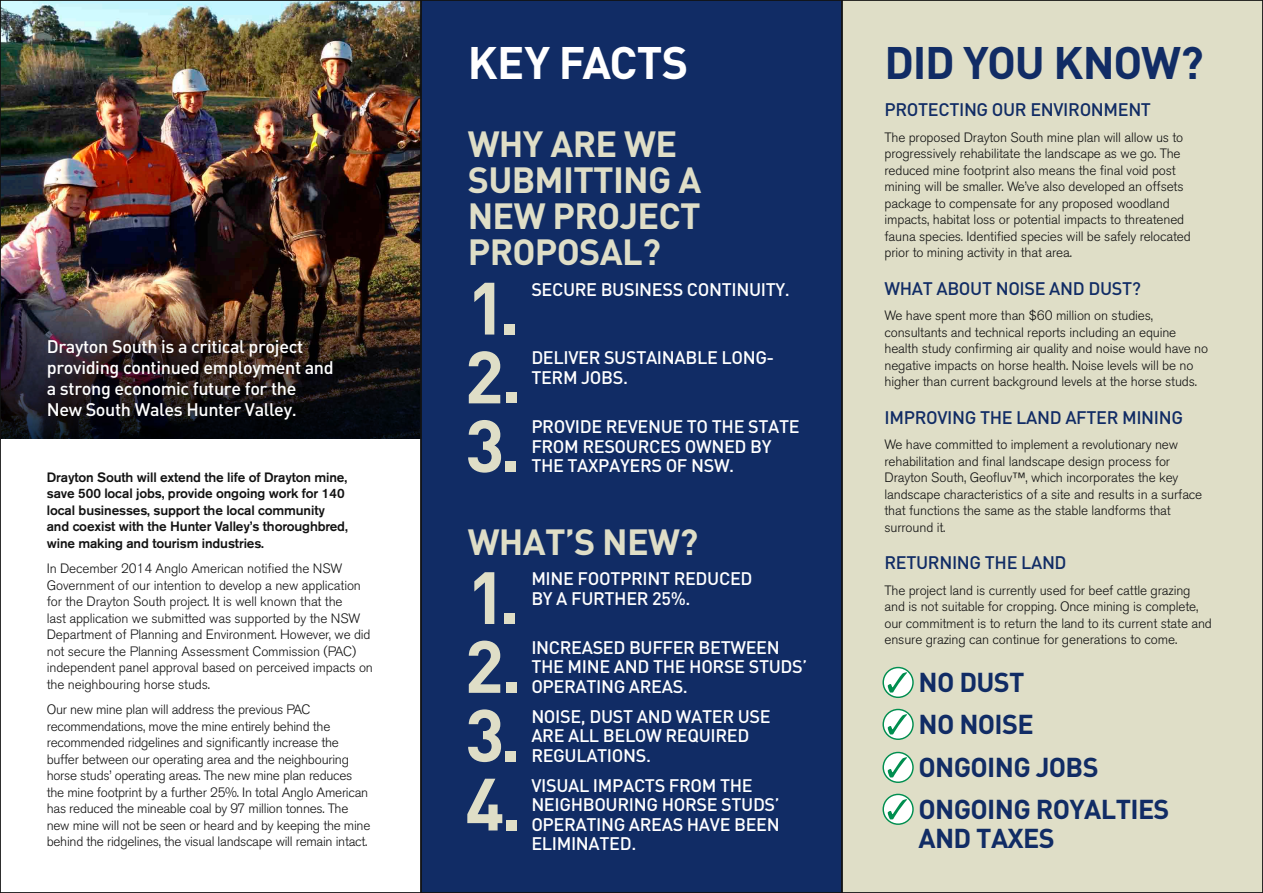
<style>
.page{position:relative;width:1263px;height:893px;background:#fff}
.page>*{position:absolute;margin:0;border:0;box-sizing:border-box;transform-origin:0 0}
.ANG__Info_No__Small{font:700 72.75px "DIN";color:#dfdec7}
.H00_-_FS_Header_35{font:700 45px "DIN";letter-spacing:-.03em;color:#112c65}
.H00_-_FS_Header_35-2{font:700 45px "DIN";letter-spacing:-.015em;color:#fff}
.ANG_Subhead_24pt{font:700 36px/36px "DIN";letter-spacing:-.02em;color:#dfdec7}
.ANG_Subhead_24pt-2{font:700 27px/29.2px "DIN";letter-spacing:-.025em;color:#112c65}
.H01_-_Subhead_15{font:500 18px/19.5px "DIN";letter-spacing:-.02em;color:#fff}
.Subheading_12pt_Whit{font:500 18px/21px "DIN";letter-spacing:-.02em;color:#fff}
.H01_-_Subhead_15-2{font:500 18px "DIN";letter-spacing:-.02em;color:#112c65}
.Normal_-_Text{font:300 13.5px/16.5px "Akzidenz Grotesk BE";letter-spacing:-.01em;color:#121212}
.Normal_-_Text-2{font:500 13.5px/16.5px "Akzidenz Grotesk BE";letter-spacing:-.01em;color:#121212}
.s1{font-family:"Frutiger LT Std"}
</style>
<div class="page">
<img style="left:2px;top:2px;width:417px;height:155px">
<div style="left:421px;top:0;width:421px;height:893px;background:#112c65"></div>
<div style="left:842px;top:0;width:421px;height:893px;background:#dfdec7"></div>
<img style="left:2px;top:157px;width:417px;height:281px">
<svg style="left:883px;top:667px;width:30px;height:30px"></svg>
<div style="left:882px;top:667px;width:32px;height:31px;border:1px solid #008e4f;border-radius:50%"></div>
<svg style="left:888px;top:672px;width:19px;height:20px"></svg>
<svg style="left:883px;top:709px;width:30px;height:30px"></svg>
<div style="left:882px;top:709px;width:32px;height:31px;border:1px solid #008e4f;border-radius:50%"></div>
<svg style="left:888px;top:714px;width:19px;height:20px"></svg>
<svg style="left:883px;top:752px;width:30px;height:30px"></svg>
<div style="left:882px;top:752px;width:32px;height:31px;border:1px solid #008e4f;border-radius:50%"></div>
<svg style="left:888px;top:757px;width:19px;height:20px"></svg>
<svg style="left:883px;top:794px;width:30px;height:30px"></svg>
<div style="left:882px;top:794px;width:32px;height:31px;border:1px solid #008e4f;border-radius:50%"></div>
<svg style="left:888px;top:799px;width:19px;height:20px"></svg>
<p class="Subheading_12pt_Whit" style="left:47px;top:336px;width:288px">Drayton South is a critical project providing continued employment and a strong economic future for the New South Wales Hunter Valley.</p>
<p class="Normal_-_Text-2" style="left:47px;top:469px;width:303px">Drayton South will extend the life of Drayton mine, save 500 local jobs, provide ongoing work for 140 local businesses, support the local community and coexist with the Hunter Valley’s thoroughbred, wine making and tourism industries.</p>
<p class="Normal_-_Text" style="left:47px;top:561px;width:328px">In December 2014 Anglo American notified the NSW Government of our intention to develop a new application for the Drayton South project. It is well known that the<br>last application we submitted was supported by the NSW Department of Planning and Environment. However, we did not secure the Planning Assessment Commission (PAC) independent panel approval based on perceived impacts on the neighbouring horse studs.</p>
<p class="Normal_-_Text" style="left:47px;top:702px;width:325px">Our new mine plan will address the previous PAC recommendations, move the mine entirely behind the recommended ridgelines and significantly increase the buffer between our operating area and the neighbouring horse studs’ operating areas. The new mine plan reduces the mine footprint by a further 25%. In total Anglo American has reduced the mineable coal by 97 million tonnes. The new mine will not be seen or heard and by keeping the mine behind the ridgelines, the visual landscape will remain intact.</p>
<p class="H00_-_FS_Header_35-2" style="left:468px;top:33px;width:222px">KEY FACTS</p>
<p class="ANG_Subhead_24pt" style="left:468px;top:124px;width:235px">WHY ARE WE<br>SUBMITTING A<br>NEW PROJECT<br>PROPOSAL?</p>
<p class="ANG__Info_No__Small" style="left:467px;top:261px;width:54px">1.</p>
<p class="H01_-_Subhead_15" style="left:531px;top:279px;width:260px">SECURE BUSINESS CONTINUITY.</p>
<p class="ANG__Info_No__Small" style="left:464px;top:329px;width:58px">2.</p>
<p class="H01_-_Subhead_15" style="left:531px;top:348px;width:244px">DELIVER SUSTAINABLE LONG-<br>TERM JOBS.</p>
<p class="ANG__Info_No__Small" style="left:465px;top:398px;width:57px">3.</p>
<p class="H01_-_Subhead_15" style="left:531px;top:416px;width:270px">PROVIDE REVENUE TO THE STATE<br>FROM RESOURCES OWNED BY<br>THE TAXPAYERS OF NSW.</p>
<p class="ANG_Subhead_24pt" style="left:468px;top:523px;width:232px">WHAT’S NEW?</p>
<p class="ANG__Info_No__Small" style="left:467px;top:550px;width:54px">1.</p>
<p class="H01_-_Subhead_15" style="left:531px;top:568px;width:223px">MINE FOOTPRINT REDUCED<br>BY A FURTHER 25%.</p>
<p class="ANG__Info_No__Small" style="left:464px;top:619px;width:58px">2.</p>
<p class="H01_-_Subhead_15" style="left:531px;top:637px;width:277px">INCREASED BUFFER BETWEEN<br>THE MINE AND THE HORSE STUDS’<br>OPERATING AREAS.</p>
<p class="ANG__Info_No__Small" style="left:465px;top:688px;width:57px">3.</p>
<p class="H01_-_Subhead_15" style="left:531px;top:706px;width:241px">NOISE, DUST AND WATER USE<br>ARE ALL BELOW REQUIRED<br>REGULATIONS.</p>
<p class="ANG__Info_No__Small" style="left:465px;top:757px;width:59px">4.</p>
<p class="H01_-_Subhead_15" style="left:531px;top:775px;width:250px">VISUAL IMPACTS FROM THE<br>NEIGHBOURING HORSE STUDS’<br>OPERATING AREAS HAVE BEEN<br>ELIMINATED.</p>
<p class="H00_-_FS_Header_35" style="left:884px;top:33px;width:321px">DID YOU KNOW?</p>
<p class="H01_-_Subhead_15-2" style="left:884px;top:98px;width:268px">PROTECTING OUR ENVIRONMENT</p>
<p class="Normal_-_Text" style="left:884px;top:129px;width:308px">The proposed Drayton South mine plan will allow us to progressively rehabilitate the landscape as we go. The reduced mine footprint also means the final void post mining will be smaller. We’ve also developed an offsets package to compensate for any proposed woodland impacts, habitat loss or potential impacts to threatened fauna species. Identified species will be safely relocated prior to mining activity in that area.</p>
<p class="H01_-_Subhead_15-2" style="left:884px;top:277px;width:258px">WHAT ABOUT NOISE AND DUST?</p>
<p class="Normal_-_Text" style="left:884px;top:308px;width:325px">We have spent more than $60 million on studies, consultants and technical reports including an equine health study confirming air quality and noise would have no negative impacts on horse health. Noise levels will be no higher than current background levels at the horse studs.</p>
<p class="H01_-_Subhead_15-2" style="left:884px;top:406px;width:300px">IMPROVING THE LAND AFTER MINING</p>
<p class="Normal_-_Text" style="left:884px;top:437px;width:319px">We have committed to implement a revolutionary new rehabilitation and final landscape design process for Drayton South, Geofluv<span class="s1">™</span>, which incorporates the key landscape characteristics of a site and results in a surface that functions the same as the stable landforms that surround it.</p>
<p class="H01_-_Subhead_15-2" style="left:884px;top:551px;width:184px">RETURNING THE LAND</p>
<p class="Normal_-_Text" style="left:884px;top:582px;width:329px">The project land is currently used for beef cattle grazing and is not suitable for cropping. Once mining is complete, our commitment is to return the land to its current state and ensure grazing can continue for generations to come.</p>
<p class="ANG_Subhead_24pt-2" style="left:918px;top:666px;width:108px">NO DUST</p>
<p class="ANG_Subhead_24pt-2" style="left:918px;top:709px;width:117px">NO NOISE</p>
<p class="ANG_Subhead_24pt-2" style="left:918px;top:751px;width:182px">ONGOING JOBS</p>
<p class="ANG_Subhead_24pt-2" style="left:918px;top:794px;width:253px">ONGOING ROYALTIES<br>AND TAXES</p>
</div>
